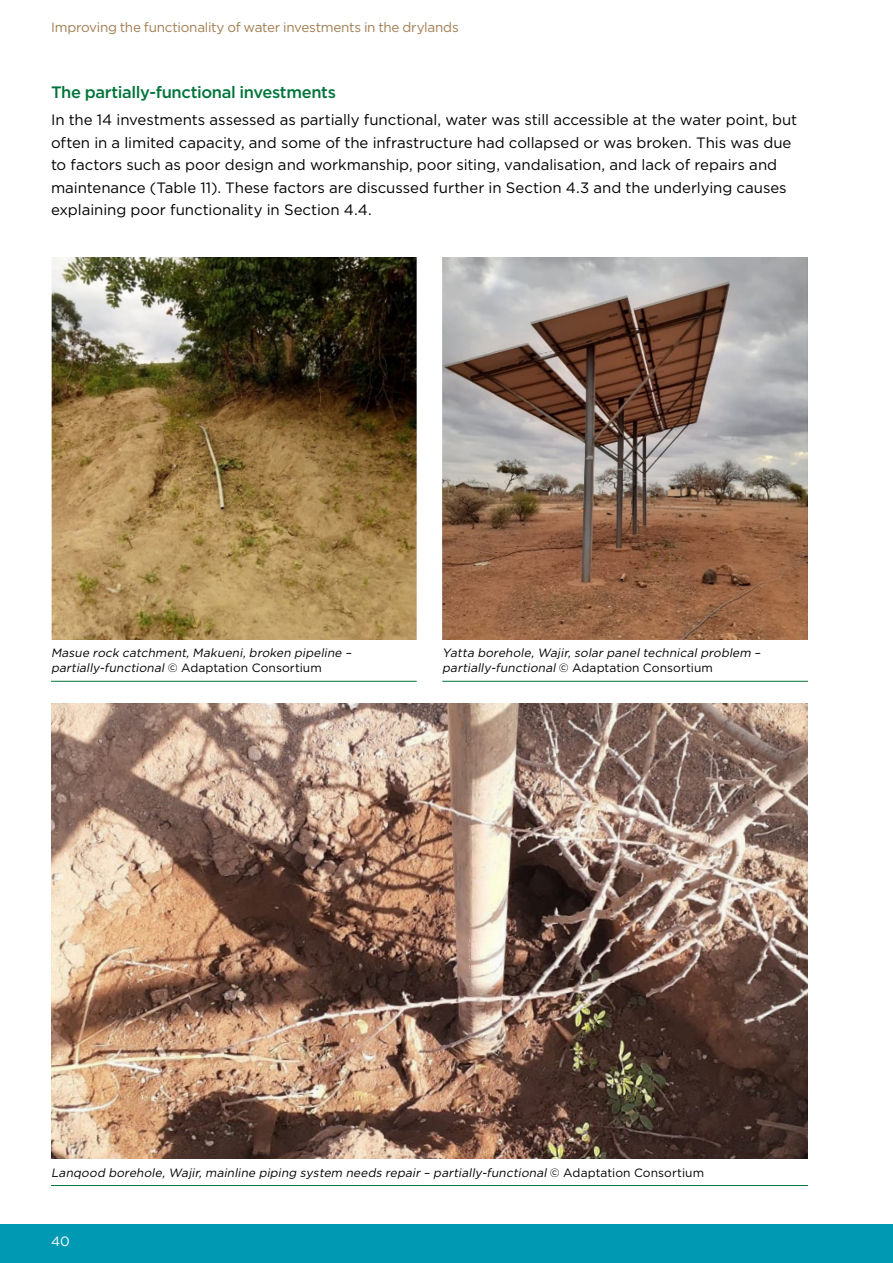
<style>
.page{position:relative;width:893px;height:1263px;background:#fff}
.page>*{position:absolute;margin:0;border:0;box-sizing:border-box;transform-origin:0 0}
.ADA-H3_Not_in_TOC{font:500 16.5px "Gotham";letter-spacing:-.02em;color:#00743a}
.ADA-BodyCopy{font:15px/22.5px "Gotham";letter-spacing:-.005em;color:#000}
.t1{font:13.5px "Gotham";letter-spacing:-.02em;color:#a17e51}
.t2{font:13.5px "Gotham";color:#fff}
.ADA-ImageCaption{font:italic 12px/15px "Gotham";color:#000}
.s1{font-style:normal}
</style>
<div class="page">
<img style="left:51px;top:704px;width:757px;height:454px">
<hr style="left:51px;top:1185px;width:757px;height:1px;background:#00743a">
<img style="left:442px;top:257px;width:366px;height:382px">
<hr style="left:442px;top:681px;width:366px;height:1px;background:#00743a">
<img style="left:51px;top:257px;width:366px;height:382px">
<hr style="left:51px;top:681px;width:366px;height:1px;background:#00743a">
<div style="left:0;top:1224px;width:893px;height:39px;background:#0099b3"></div>
<p class="t1" style="left:51px;top:19px;width:409px">Improving the functionality of water investments in the drylands</p>
<p class="ADA-H3_Not_in_TOC" style="left:51px;top:82px;width:286px">The partially-functional investments</p>
<p class="ADA-BodyCopy" style="left:51px;top:108px;width:748px">In the 14 investments assessed as partially functional, water was still accessible at the water point, but often in a limited capacity, and some of the infrastructure had collapsed or was broken. This was due to factors such as poor design and workmanship, poor siting, vandalisation, and lack of repairs and maintenance (Table 11). These factors are discussed further in Section 4.3 and the underlying causes explaining poor functionality in Section 4.4.</p>
<p class="ADA-ImageCaption" style="left:51px;top:645px;width:305px">Masue rock catchment, Makueni, broken pipeline – partially-functional <span class="s1">© Ad a pta t i o n Co n so rt i u m</span></p>
<p class="ADA-ImageCaption" style="left:442px;top:645px;width:322px">Yatta borehole, Wajir, solar panel technical problem – partially-functional <span class="s1">© Ad a pta t i o n Co n so rt i u m</span></p>
<p class="ADA-ImageCaption" style="left:51px;top:1165px;width:655px">Lanqood borehole, Wajir, mainline piping system needs repair – partially-functional <span class="s1">© A d a p t a t i o n C o n s o r t i u m</span></p>
<p class="t2" style="left:51px;top:1232px;width:20px">40</p>
</div>
